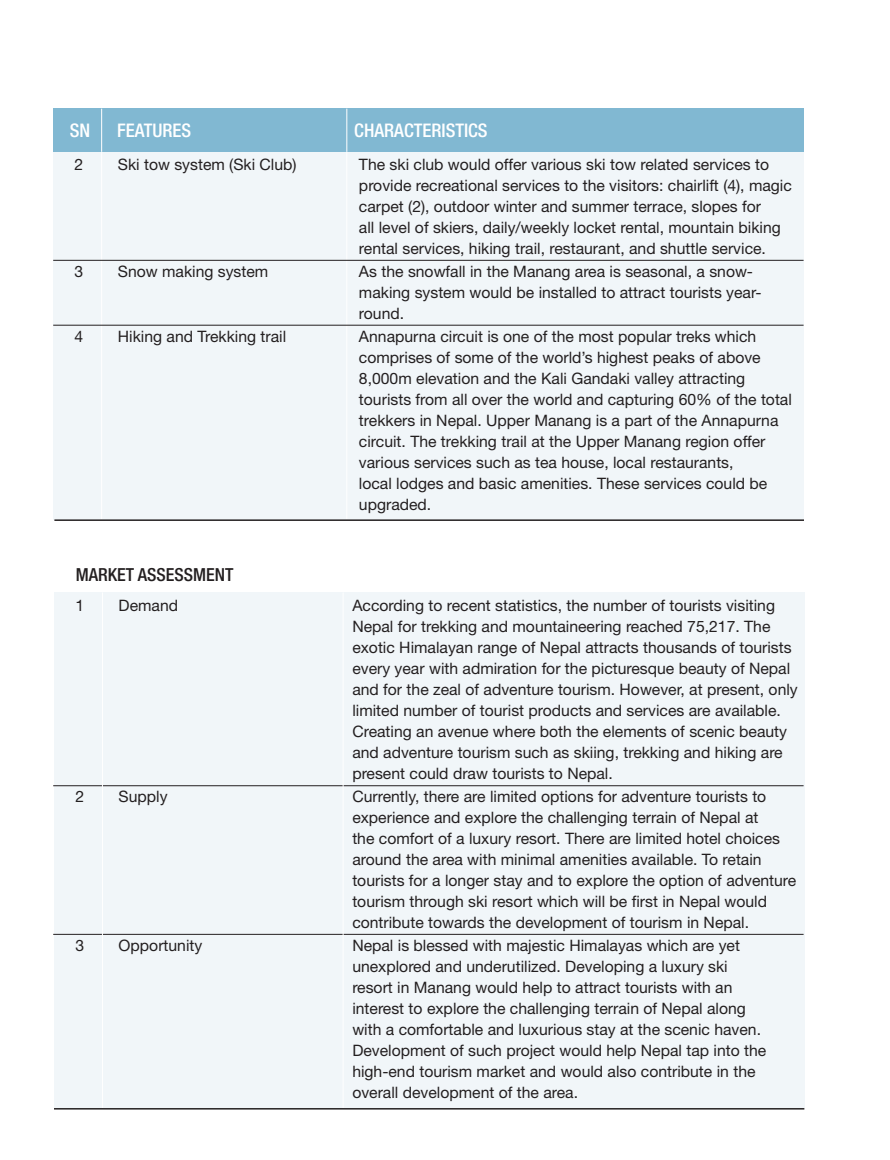
<style>
.page{position:relative;width:890px;height:1160px;background:#fff}
.page>*{position:absolute;margin:0;border:0;box-sizing:border-box;transform-origin:0 0}
.table_head{font:500 condensed 18.75px "Helvetica Neue";color:#fff}
.table_sub_head{font:500 condensed 18px "Helvetica Neue";color:#231f20}
.table_body{font:15.75px/21px "Helvetica Neue";color:#231f20}
.table_body_left{font:15.75px "Helvetica Neue";color:#231f20}
</style>
<div class="page">
<div style="left:54px;top:592px;width:750px;height:516px;background:#f1f6f9"></div>
<div style="left:53px;top:109px;width:751px;height:43px;background:#81b8d2"></div>
<hr style="left:101px;top:109px;width:1px;height:43px;background:#fff">
<hr style="left:346px;top:109px;width:1px;height:43px;background:#fff">
<div style="left:53px;top:152px;width:751px;height:367px;background:#f1f6f9"></div>
<hr style="left:101px;top:152px;width:1px;height:367px;background:#fff">
<hr style="left:346px;top:152px;width:1px;height:367px;background:#fff">
<hr style="left:54px;top:519px;width:750px;height:2px;background:#231f20">
<hr style="left:53px;top:260px;width:751px;height:1px;background:#231f20">
<hr style="left:53px;top:325px;width:751px;height:1px;background:#231f20">
<hr style="left:53px;top:785px;width:751px;height:1px;background:#231f20">
<hr style="left:53px;top:934px;width:751px;height:1px;background:#231f20">
<hr style="left:102px;top:592px;width:1px;height:517px;background:#fff">
<hr style="left:343px;top:592px;width:1px;height:517px;background:#fff">
<hr style="left:54px;top:1108px;width:750px;height:1px;background:#231f20">
<p class="table_head" style="left:70px;top:119px;width:22px">SN</p>
<p class="table_head" style="left:117px;top:119px;width:75px">FEATURES</p>
<p class="table_head" style="left:354px;top:119px;width:135px">CHARACTERISTICS</p>
<p class="table_body" style="left:359px;top:153px;width:434px">The ski club would offer various ski tow related services to provide recreational services to the visitors: chairlift (4), magic carpet (2), outdoor winter and summer terrace, slopes for<br>all level of skiers, daily/weekly locket rental, mountain biking rental services, hiking trail, restaurant, and shuttle service.</p>
<p class="table_body" style="left:359px;top:261px;width:404px">As the snowfall in the Manang area is seasonal, a snow&shy;making system would be installed to attract tourists year&shy;round.</p>
<p class="table_body" style="left:359px;top:326px;width:434px">Annapurna circuit is one of the most popular treks which comprises of some of the world’s highest peaks of above 8,000m elevation and the Kali Gandaki valley attracting tourists from all over the world and capturing 60% of the total trekkers in Nepal. Upper Manang is a part of the Annapurna circuit. The trekking trail at the Upper Manang region offer various services such as tea house, local restaurants,<br>local lodges and basic amenities. These services could be upgraded.</p>
<p class="table_body_left" style="left:75px;top:155px;width:10px">2</p>
<p class="table_body_left" style="left:118px;top:155px;width:180px">Ski tow system (Ski Club)</p>
<p class="table_body_left" style="left:75px;top:262px;width:10px">3</p>
<p class="table_body_left" style="left:118px;top:262px;width:152px">Snow making system</p>
<p class="table_body_left" style="left:75px;top:327px;width:10px">4</p>
<p class="table_body_left" style="left:118px;top:327px;width:170px">Hiking and Trekking trail</p>
<p class="table_sub_head" style="left:76px;top:563px;width:159px">MARKET ASSESSMENT</p>
<p class="table_body_left" style="left:75px;top:596px;width:10px">1</p>
<p class="table_body_left" style="left:119px;top:596px;width:61px">Demand</p>
<p class="table_body_left" style="left:75px;top:787px;width:10px">2</p>
<p class="table_body_left" style="left:119px;top:787px;width:51px">Supply</p>
<p class="table_body_left" style="left:75px;top:936px;width:10px">3</p>
<p class="table_body_left" style="left:119px;top:936px;width:85px">Opportunity</p>
<p class="table_body" style="left:352px;top:594px;width:447px">According to recent statistics, the number of tourists visiting Nepal for trekking and mountaineering reached 75,217. The exotic Himalayan range of Nepal attracts thousands of tourists every year with admiration for the picturesque beauty of Nepal and for the zeal of adventure tourism. However, at present, only limited number of tourist products and services are available.<br>Creating an avenue where both the elements of scenic beauty and adventure tourism such as skiing, trekking and hiking are present could draw tourists to Nepal.</p>
<p class="table_body" style="left:352px;top:785px;width:445px">Currently, there are limited options for adventure tourists to experience and explore the challenging terrain of Nepal at<br>the comfort of a luxury resort. There are limited hotel choices around the area with minimal amenities available. To retain tourists for a longer stay and to explore the option of adventure tourism through ski resort which will be first in Nepal would contribute towards the development of tourism in Nepal.</p>
<p class="table_body" style="left:352px;top:935px;width:415px">Nepal is blessed with majestic Himalayas which are yet unexplored and underutilized. Developing a luxury ski resort in Manang would help to attract tourists with an interest to explore the challenging terrain of Nepal along with a comfortable and luxurious stay at the scenic haven.<br>Development of such project would help Nepal tap into the high-end tourism market and would also contribute in the overall development of the area.</p>
</div>
